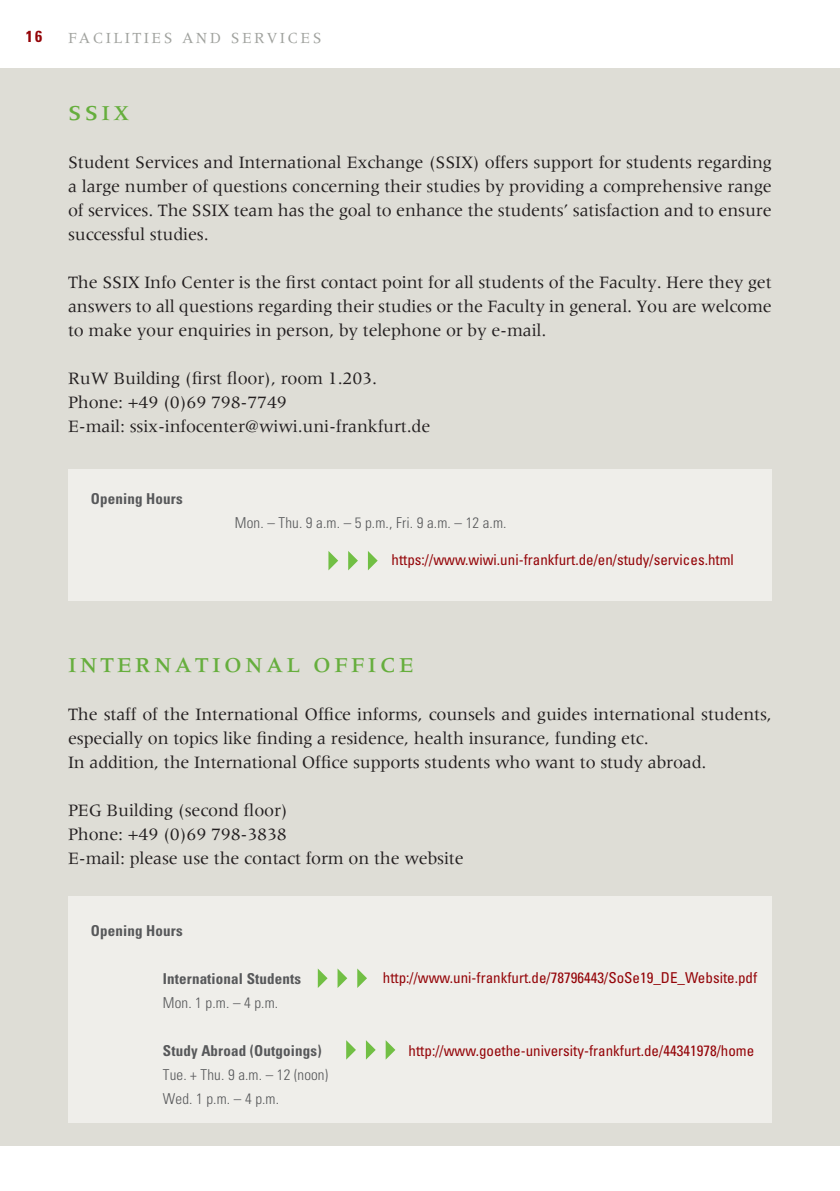
<style>
.page{position:relative;width:840px;height:1191px;background:#fff}
.page>*{position:absolute;margin:0;border:0;box-sizing:border-box;transform-origin:0 0}
.t1{font:500 22px "Meridien";letter-spacing:.15em;color:#66ae3d}
.t2{font:18px/24px "Meridien";letter-spacing:-.01em;color:#231f20}
.t3{font:16px "Meridien";letter-spacing:.15em;color:#a0a29e}
.t4{font:700 condensed 16px "Univers";color:#940408}
.t5{font:condensed 15px "Univers";color:#940408}
.t6{font:300 condensed 15px/24px "Univers";letter-spacing:.01em;color:#57585a}
.t7{font:700 condensed 15px "Univers";letter-spacing:.01em;color:#57585a}
</style>
<div class="page">
<div style="left:0;top:68px;width:839px;height:1077px;background:#deddd6"></div>
<div style="left:68px;top:469px;width:703px;height:131px;background:#efeeea"></div>
<div style="left:68px;top:896px;width:703px;height:227px;background:#efeeea"></div>
<p class="t4" style="left:26px;top:27px;width:18px">16</p>
<p class="t3" style="left:68px;top:29px;width:255px">FACILITIES AND SERVICES</p>
<p class="t1" style="left:68px;top:101px;width:63px">SSIX</p>
<p class="t2" style="left:68px;top:150px;width:704px;text-align:justify">Student Services and International Exchange (SSIX) offers support for students regarding a large number of questions concerning their studies by providing a comprehensive range of services. The SSIX team has the goal to enhance the students’ satisfaction and to ensure successful studies.</p>
<p class="t2" style="left:68px;top:270px;width:704px;text-align:justify">The SSIX Info Center is the first contact point for all students of the Faculty. Here they get answers to all questions regarding their studies or the Faculty in general. You are welcome to make your enquiries in person, by telephone or by e-mail.</p>
<p class="t2" style="left:68px;top:366px;width:363px">RuW Building (first floor), room 1.203.<br>Phone: +49 (0)69 798-7749<br>E-mail: ssix-infocenter@wiwi.uni-frankfurt.de</p>
<p class="t7" style="left:91px;top:489px;width:93px">Opening Hours</p>
<p class="t6" style="left:235px;top:511px;width:273px">Mon. – Thu. 9 a.m. – 5 p.m., Fri. 9 a.m. – 12 a.m.</p>
<p class="t5" style="left:391px;top:550px;width:343px">https://www.wiwi.uni-frankfurt.de/en/study/services.html</p>
<p class="t1" style="left:68px;top:653px;width:347px">INTERNATIONAL OFFICE</p>
<p class="t2" style="left:68px;top:702px;width:705px">The staff of the International Office informs, counsels and guides international students, especially on topics like finding a residence, health insurance, funding etc.<br>In addition, the International Office supports students who want to study abroad.</p>
<p class="t2" style="left:68px;top:798px;width:397px">PEG Building (second floor)<br>Phone: +49 (0)69 798-3838<br>E-mail: please use the contact form on the website</p>
<p class="t7" style="left:91px;top:921px;width:93px">Opening Hours</p>
<p class="t7" style="left:163px;top:969px;width:140px">International Students</p>
<p class="t6" style="left:163px;top:991px;width:117px">Mon. 1 p.m. – 4 p.m.</p>
<p class="t7" style="left:163px;top:1041px;width:160px">Study Abroad (Outgoings)</p>
<p class="t6" style="left:163px;top:1063px;width:167px">Tue. + Thu. 9 a.m. – 12 (noon)<br>Wed. 1 p.m. – 4 p.m.</p>
<p class="t5" style="left:382px;top:968px;width:375px">http://www.uni-frankfurt.de/78796443/SoSe19_DE_Website.pdf</p>
<p class="t5" style="left:408px;top:1041px;width:347px">http://www.goethe-university-frankfurt.de/44341978/home</p>
</div>
